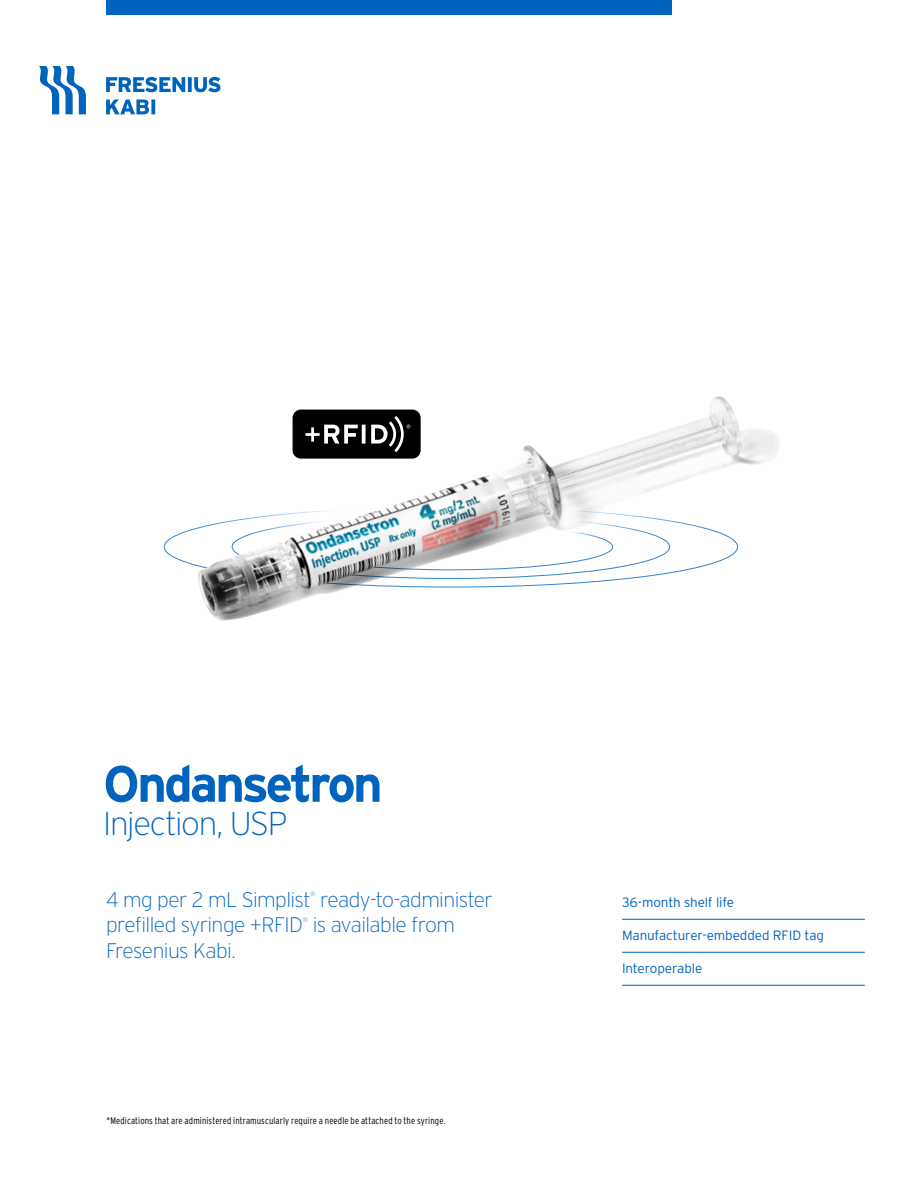
<style>
.page{position:relative;width:918px;height:1188px;background:#fff}
.page>*{position:absolute;margin:0;border:0;box-sizing:border-box;transform-origin:0 0}
.t1{font:700 51px "Interstate";letter-spacing:-.06em;color:#0063be}
.t2{font:200 33px "Interstate";letter-spacing:-.04em;color:#0063be}
.t3{font:200 21px "Interstate";letter-spacing:-.03em;color:#0063be}
.t4{font:300 13.5px "Interstate";letter-spacing:-.01em;color:#0063be}
.t5{font:300 9.75px "Interstate Condensed";letter-spacing:.01em;color:#000}
.t6{font:200 6.3px "Interstate";color:#0063be}
</style>
<div class="page">
<div style="left:106px;top:0;width:565px;height:15px;background:#0063be"></div>
<svg style="left:39px;top:66px;width:47px;height:48px"></svg>
<svg style="left:106px;top:100px;width:49px;height:14px"></svg>
<svg style="left:106px;top:77px;width:114px;height:15px"></svg>
<hr style="left:622px;top:919px;width:243px;height:1px;background:#0063be">
<hr style="left:622px;top:952px;width:243px;height:1px;background:#0063be">
<hr style="left:622px;top:985px;width:243px;height:1px;background:#0063be">
<img style="left:214px;top:429px;width:565px;height:192px">
<img style="left:198px;top:396px;width:544px;height:221px">
<h1 class="t1" style="left:103px;top:755px;width:281px">Ondansetron</h1>
<h2 class="t2" style="left:103px;top:805px;width:186px">Injection, USP</h2>
<p class="t3" style="left:106px;top:888px;width:388px">4 mg per 2 mL Simplist ready-to-administer</p>
<p class="t6" style="left:310px;top:890px;width:7px">®</p>
<p class="t3" style="left:106px;top:913px;width:199px">prefilled syringe +RFID</p>
<p class="t6" style="left:303px;top:916px;width:7px">®</p>
<p class="t3" style="left:313px;top:913px;width:144px">is available from</p>
<p class="t3" style="left:106px;top:939px;width:131px">Fresenius Kabi.</p>
<p class="t5" style="left:106px;top:1115px;width:340px">*Medications that are administered intramuscularly require a needle be attached to the syringe.</p>
<p class="t4" style="left:622px;top:895px;width:114px">36-month shelf life</p>
<p class="t4" style="left:622px;top:928px;width:204px">Manufacturer-embedded RFID tag</p>
<p class="t4" style="left:622px;top:961px;width:82px">Interoperable</p>
</div>
